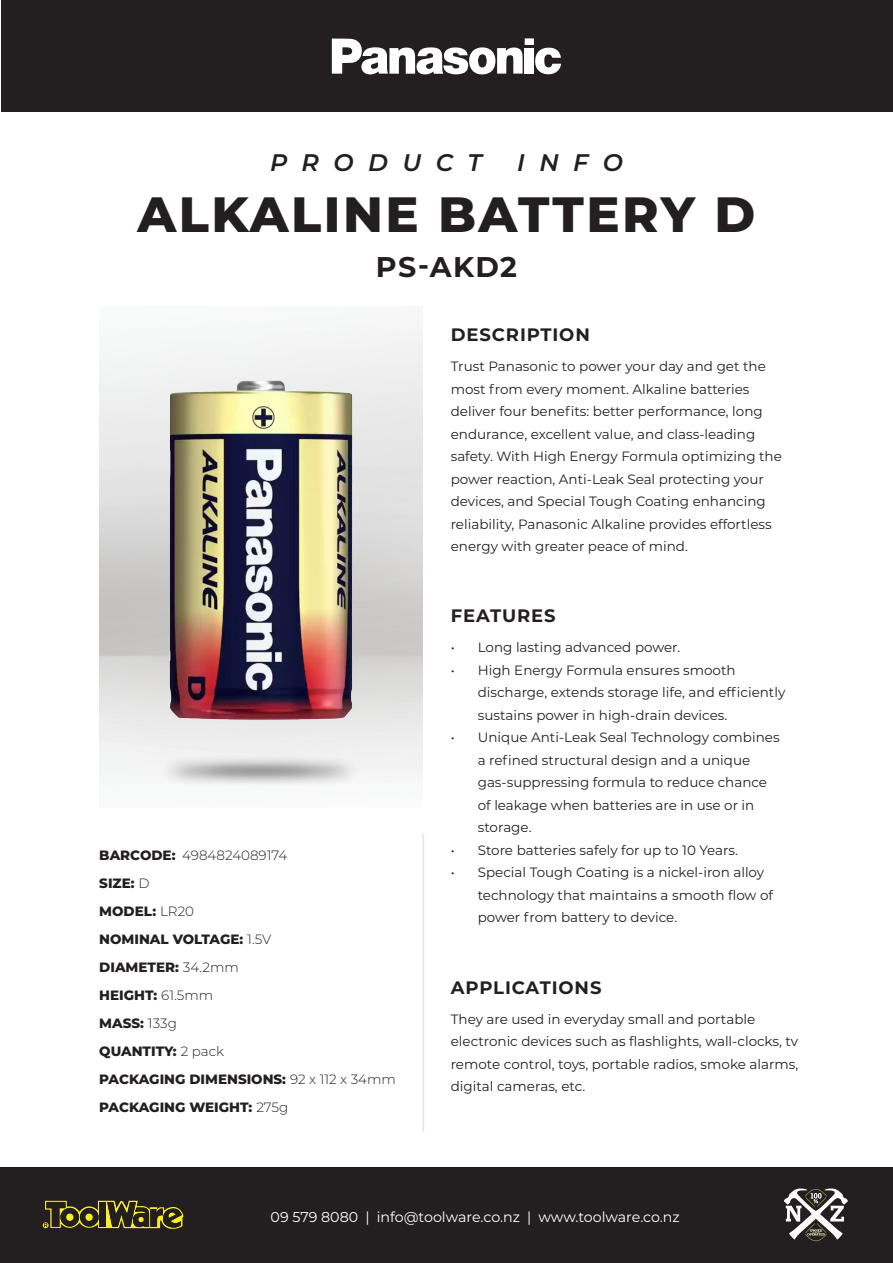
<style>
.page{position:relative;width:893px;height:1263px;background:#fff}
.page>*{position:absolute;margin:0;border:0;box-sizing:border-box;transform-origin:0 0}
.t1{font:800 49.5px "Montserrat";letter-spacing:.05em;color:#231f20}
.t2{font:700 28.5px "Montserrat";letter-spacing:.05em;color:#231f20}
.t3{font:italic 600 24px "Montserrat";letter-spacing:.6em;color:#231f20}
.t4{font:700 18px "Montserrat";letter-spacing:.05em;color:#231f20}
.t5{font:14.25px "Montserrat";color:#fff}
.Body_Text{font:13.5px/22.5px "Montserrat";color:#231f20}
.Specifications{font:800 13.5px/28px "Montserrat";color:#231f20}
.Specifications-2{font:300 13.5px "Montserrat";color:#231f20}
.s1{font-weight:800}
.s2{font-weight:300}
</style>
<div class="page">
<div style="left:0;top:1167px;width:893px;height:96px;background:#231f20"></div>
<svg style="left:43px;top:1200px;width:141px;height:29px"></svg>
<svg style="left:784px;top:1188px;width:64px;height:53px"></svg>
<div style="left:1px;top:1px;width:891px;height:111px;background:#231f20"></div>
<svg style="left:332px;top:38px;width:229px;height:37px"></svg>
<hr style="left:422px;top:833px;width:2px;height:298px;background:#e6e7e9">
<img style="left:165px;top:358px;width:192px;height:384px">
<p class="t3" style="left:270px;top:145px;width:213px">PRODUCT</p>
<p class="t3" style="left:517px;top:145px;width:107px">INFO</p>
<p class="t1" style="left:138px;top:178px;width:619px">ALKALINE BATTERY D</p>
<p class="t2" style="left:376px;top:247px;width:143px">PS-AKD2</p>
<p class="t4" style="left:451px;top:322px;width:141px">DESCRIPTION</p>
<p class="Body_Text" style="left:451px;top:355px;width:333px">Trust Panasonic to power your day and get the most from every moment. Alkaline batteries deliver four benefits: better performance, long endurance, excellent value, and class-leading safety. With High Energy Formula optimizing the power reaction, Anti-Leak Seal protecting your devices, and Special Tough Coating enhancing reliability, Panasonic Alkaline provides effortless energy with greater peace of mind.</p>
<p class="Specifications-2" style="left:99px;top:846px;width:189px"><span class="s1">BARCODE:</span> 4984824089174</p>
<p class="Specifications" style="left:99px;top:868px;width:52px">SIZE: <span class="s2">D</span></p>
<p class="Specifications" style="left:99px;top:896px;width:298px">MODEL: <span class="s2">LR20<br></span>NOMINAL VOLTAGE: <span class="s2">1.5V<br></span>DIAMETER: <span class="s2">34.2mm<br></span>HEIGHT: <span class="s2">61.5mm<br></span>MASS: <span class="s2">133g<br></span>QUANTITY: <span class="s2">2 pack<br></span>PACKAGING DIMENSIONS: <span class="s2">92 x 112 x 34mm<br></span>PACKAGING WEIGHT: <span class="s2">275g</span></p>
<p class="t4" style="left:451px;top:603px;width:106px">FEATURES</p>
<p class="Body_Text" style="left:451px;top:635px;width:231px">• Long lasting advanced power.</p>
<p class="Body_Text" style="left:478px;top:658px;width:309px;text-indent:-27px">• High Energy Formula ensures smooth discharge, extends storage life, and efficiently sustains power in high-drain devices.</p>
<p class="Body_Text" style="left:478px;top:725px;width:303px;text-indent:-27px">• Unique Anti-Leak Seal Technology combines a refined structural design and a unique gas-suppressing formula to reduce chance of leakage when batteries are in use or in storage.</p>
<p class="Body_Text" style="left:451px;top:838px;width:289px">• Store batteries safely for up to 10 Years.</p>
<p class="Body_Text" style="left:478px;top:860px;width:297px;text-indent:-27px">• Special Tough Coating is a nickel-iron alloy technology that maintains a smooth flow of power from battery to device.</p>
<p class="t4" style="left:451px;top:975px;width:152px">APPLICATIONS</p>
<p class="Body_Text" style="left:451px;top:1007px;width:349px">They are used in everyday small and portable electronic devices such as flashlights, wall-clocks, tv remote control, toys, portable radios, smoke alarms, digital cameras, etc.</p>
<p class="t5" style="left:271px;top:1207px;width:411px">09 579 8080 | info@toolware.co.nz | www.toolware.co.nz</p>
</div>
